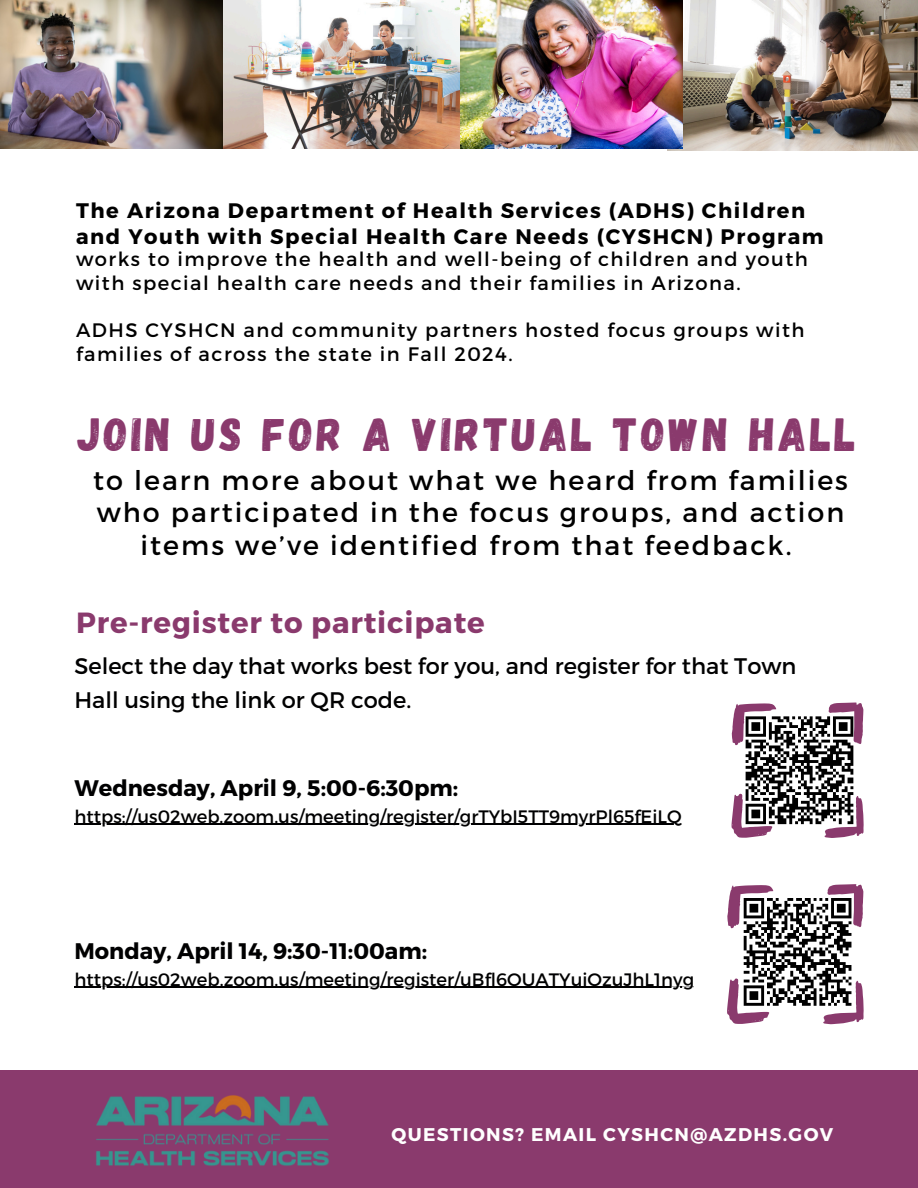
<style>
.page{position:relative;width:918px;height:1188px;background:#fff}
.page>*{position:absolute;margin:0;border:0;box-sizing:border-box;transform-origin:0 0}
.t1{font:46.5px "Gagalin";letter-spacing:.075em;color:#8a3a6d}
.t2{font:700 29.1px "Montserrat";letter-spacing:.03em;color:#8a3a6d}
.t3{font:27px/32.7px "Montserrat";letter-spacing:.075em;color:#000;text-align:center}
.t4{font:22.5px/33.8px "Montserrat";color:#000001}
.t5{font:700 22.5px "Montserrat";color:#000001}
.t6{font:700 21px/25.8px "Montserrat";letter-spacing:.075em;color:#000}
.t7{font:19.5px/23.7px "Montserrat";letter-spacing:.075em;color:#000}
.t8{font:700 18.45px "Montserrat";letter-spacing:.075em;color:#fff}
.t9{font:18px "Montserrat";color:#000001}
</style>
<div class="page">
<img style="left:667px;top:0;width:251px;height:151px">
<img style="left:223px;top:0;width:459px;height:148px">
<div style="left:0;top:1070px;width:918px;height:118px;background:#8a3a6d"></div>
<img style="left:0;top:0;width:223px;height:148px">
<hr style="left:74px;top:824px;width:608px;height:1px;background:#000001">
<hr style="left:74px;top:987px;width:620px;height:1px;background:#000001">
<img style="left:96px;top:1095px;width:233px;height:71px">
<svg style="left:732px;top:702px;width:131px;height:135px"></svg>
<svg style="left:727px;top:884px;width:136px;height:140px"></svg>
<h1 class="t6" style="left:76px;top:196px;width:749px">The Arizona Department of Health Services (ADHS) Children and Youth with Special Health Care Needs (CYSHCN) Program</h1>
<h3 class="t7" style="left:76px;top:246px;width:733px">works to improve the health and well-being of children and youth with special health care needs and their families in Arizona.</h3>
<p class="t7" style="left:76px;top:317px;width:730px">ADHS CYSHCN and community partners hosted focus groups with families of across the state in Fall 2024.</p>
<p class="t1" style="left:78px;top:405px;width:780px">JOIN US FOR A VIRTUAL TOWN HALL</p>
<p class="t3" style="left:93px;top:462px;width:756px">to learn more about what we heard from families who participated in the focus groups, and action items we’ve identified from that feedback.</p>
<p class="t2" style="left:76px;top:604px;width:410px">Pre-register to participate</p>
<p class="t4" style="left:74px;top:648px;width:723px">Select the day that works best for you, and register for that Town<br>Hall using the link or QR code.</p>
<p class="t5" style="left:74px;top:773px;width:385px">Wednesday, April 9, 5:00-6:30pm:</p>
<p class="t9" style="left:74px;top:805px;width:609px">https://us02web.zoom.us/meeting/register/grTYbI5TT9myrPl65fEiLQ</p>
<p class="t5" style="left:74px;top:936px;width:354px">Monday, April 14, 9:30-11:00am:</p>
<p class="t9" style="left:74px;top:968px;width:621px">https://us02web.zoom.us/meeting/register/uBfl6OUATYuiOzuJhL1nyg</p>
<h2 class="t8" style="left:391px;top:1122px;width:443px">QUESTIONS? EMAIL CYSHCN@AZDHS.GOV</h2>
</div>
